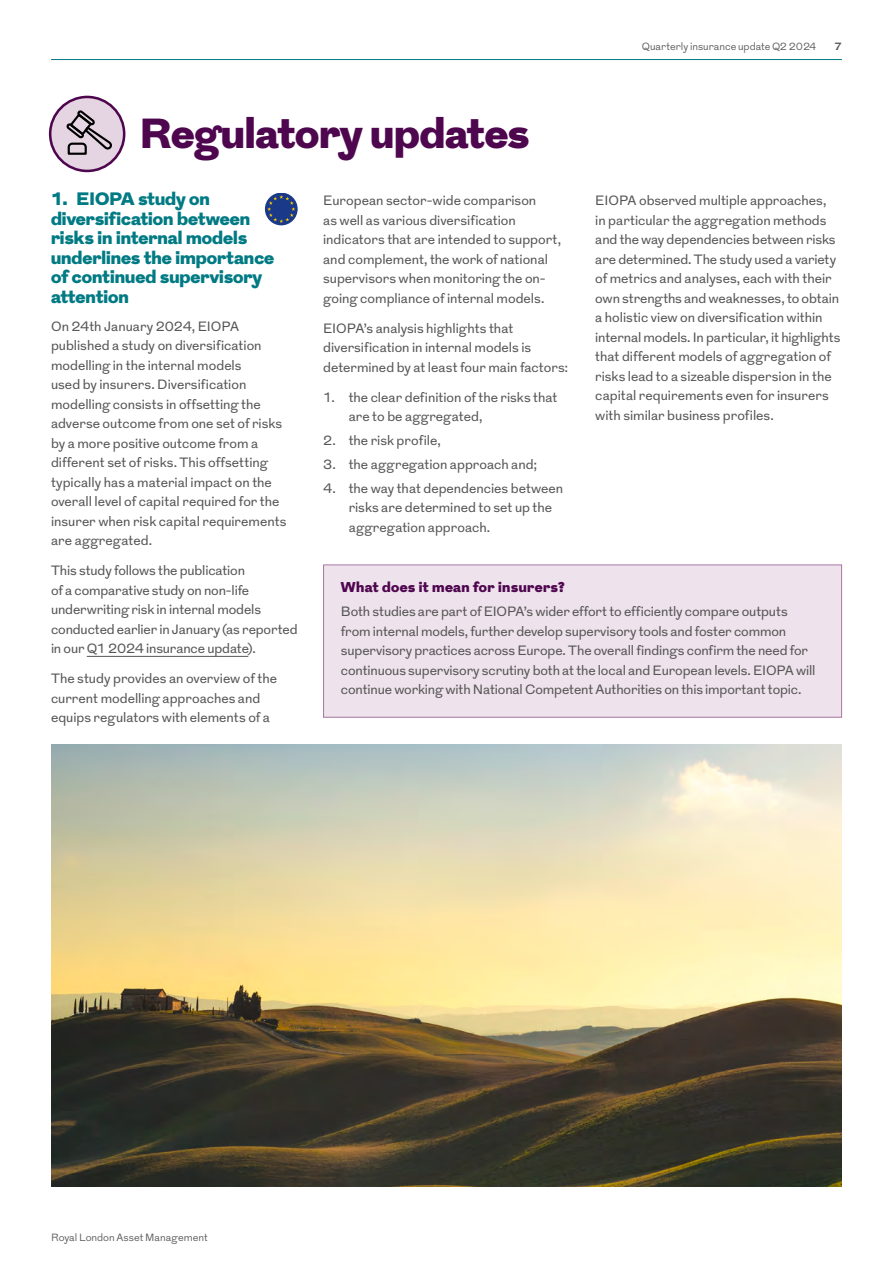
<style>
.page{position:relative;width:893px;height:1263px;background:#fff}
.page>*{position:absolute;margin:0;border:0;box-sizing:border-box;transform-origin:0 0}
.t1{font:900 42px "Grot";color:#4e064f}
.t2{font:900 18px/19.5px "Grot";color:#007a83}
.t3{font:900 14.25px "Grot";letter-spacing:.03em;color:#4e064f}
.t4{font:13.5px/19.5px "Grot";color:#565655}
.t5{font:300 10.5px "Grot";color:#565655}
.t6{font:700 10.5px "Grot";color:#565655}
</style>
<div class="page">
<img style="left:51px;top:744px;width:791px;height:442px">
<hr style="left:87px;top:656px;width:161px;height:1px;background:#565655">
<div style="left:50px;top:97px;width:74px;height:74px;background:#e5d5e3;border-radius:50%"></div>
<svg style="left:66px;top:108px;width:47px;height:47px"></svg>
<div style="left:49px;top:96px;width:76px;height:76px;border:3px solid #4e064f;border-radius:50%"></div>
<svg style="left:265px;top:193px;width:33px;height:32px"></svg>
<svg style="left:267px;top:195px;width:28px;height:28px"></svg>
<div style="left:324px;top:565px;width:518px;height:152px;background:#eee2ec"></div>
<div style="left:323px;top:564px;width:519px;height:154px;border:1px solid #a878a3"></div>
<hr style="left:51px;top:59px;width:791px;height:1px;background:#007a83">
<p class="t5" style="left:642px;top:40px;width:176px">Quarterly insurance update Q2 2024</p>
<p class="t6" style="left:834px;top:39px;width:9px">7</p>
<h1 class="t1" style="left:140px;top:104px;width:390px">Regulatory updates</h1>
<h2 class="t2" style="left:51px;top:190px;width:225px">1. EIOPA study on diversification between risks in internal models underlines the importance of continued supervisory attention</h2>
<p class="t4" style="left:51px;top:317px;width:237px">On 24th January 2024, EIOPA published a study on diversification modelling in the internal models<br>used by insurers. Diversification modelling consists in offsetting the adverse outcome from one set of risks by a more positive outcome from a different set of risks. This offsetting typically has a material impact on the overall level of capital required for the insurer when risk capital requirements are aggregated.</p>
<p class="t4" style="left:51px;top:561px;width:248px">This study follows the publication<br>of a comparative study on non-life underwriting risk in internal models conducted earlier in January (as reported in our Q1 2024 insurance update).</p>
<p class="t4" style="left:51px;top:670px;width:227px">The study provides an overview of the current modelling approaches and equips regulators with elements of a</p>
<p class="t4" style="left:595px;top:191px;width:247px">EIOPA observed multiple approaches,<br>in particular the aggregation methods and the way dependencies between risks are determined. The study used a variety of metrics and analyses, each with their own strengths and weaknesses, to obtain a holistic view on diversification within internal models. In particular, it highlights that different models of aggregation of risks lead to a sizeable dispersion in the capital requirements even for insurers with similar business profiles.</p>
<p class="t4" style="left:323px;top:191px;width:239px">European sector-wide comparison<br>as well as various diversification indicators that are intended to support, and complement, the work of national supervisors when monitoring the on&shy;going compliance of internal models.</p>
<p class="t4" style="left:323px;top:319px;width:247px">EIOPA’s analysis highlights that diversification in internal models is determined by at least four main factors:</p>
<p class="t4" style="left:349px;top:388px;width:210px;text-indent:-26px">1. the clear definition of the risks that are to be aggregated,</p>
<p class="t4" style="left:323px;top:431px;width:119px">2. the risk profile,</p>
<p class="t4" style="left:323px;top:455px;width:216px">3. the aggregation approach and;</p>
<p class="t4" style="left:349px;top:479px;width:216px;text-indent:-26px">4. the way that dependencies between risks are determined to set up the aggregation approach.</p>
<p class="t3" style="left:341px;top:577px;width:225px">What does it mean for insurers?</p>
<p class="t4" style="left:341px;top:602px;width:476px">Both studies are part of EIOPA’s wider effort to efficiently compare outputs from internal models, further develop supervisory tools and foster common supervisory practices across Europe. The overall findings confirm the need for continuous supervisory scrutiny both at the local and European levels. EIOPA will continue working with National Competent Authorities on this important topic.</p>
<p class="t5" style="left:51px;top:1230px;width:158px">Royal London Asset Management</p>
</div>
